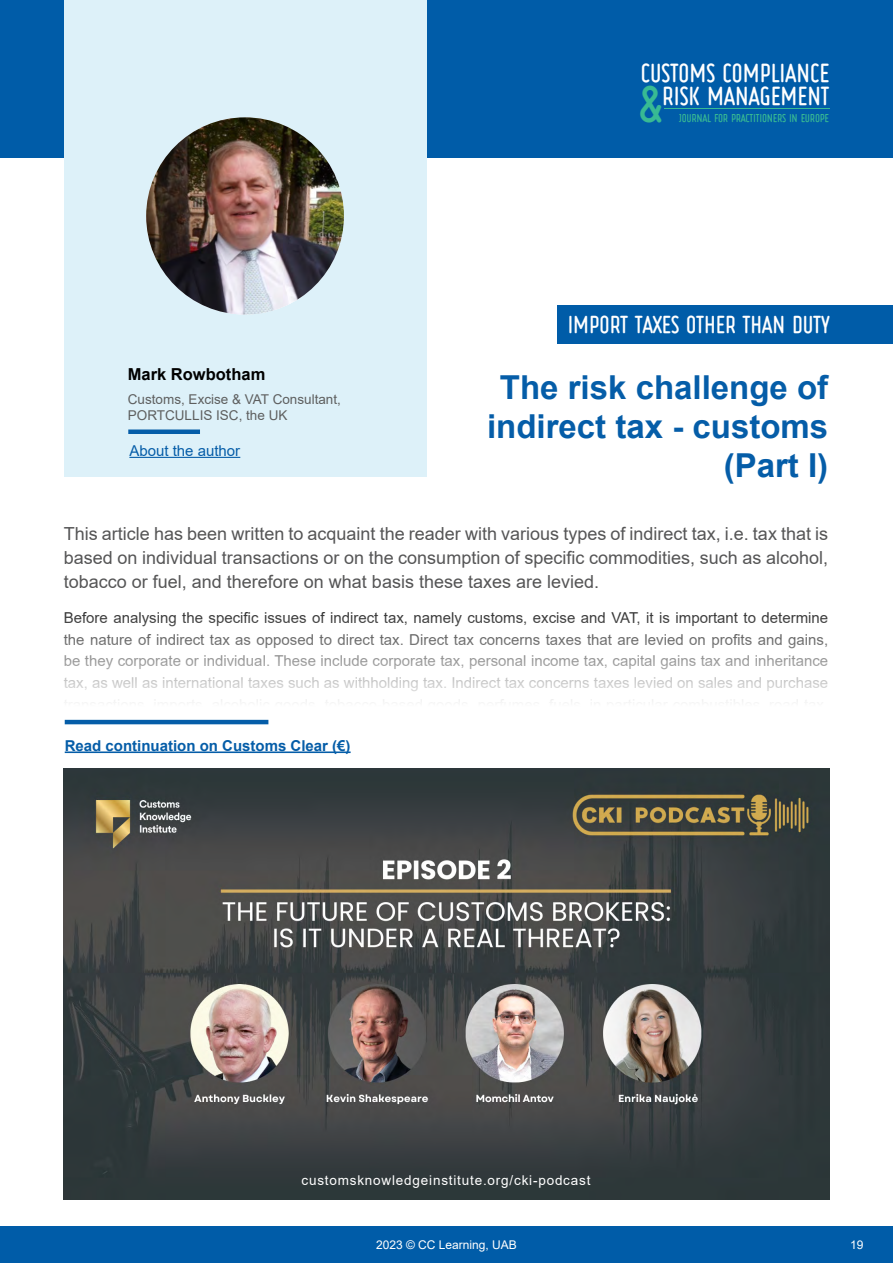
<style>
.page{position:relative;width:893px;height:1263px;background:#fff}
.page>*{position:absolute;margin:0;border:0;box-sizing:border-box;transform-origin:0 0}
.t1{font:700 38.1px "Ruler";color:#38ba93}
.t2{font:700 33px/39px "Arial";color:#055da8;text-align:right}
.t3{font:700 19.2px/23.1px "Ruler";color:#fff;text-align:right}
.t4{font:18px/24px "Arial";color:#555556;text-align:justify}
.t5{font:700 18px "Ruler";color:#fff}
.t6{font:700 16.5px "Arial";color:#000}
.t7{font:15px/21.8px "Arial";color:#000;text-align:justify}
.t8{font:700 15px "Arial";color:#055da8}
.t9{font:15px "Arial";color:#055da8}
.t10{font:13.5px/16.2px "Arial";color:#5e5f5f}
.t11{font:13.5px "Arial";letter-spacing:.06em;color:#fff}
.t12{font:12px "Arial";color:#fff}
.t13{font:700 8.4px "Ruler";color:#38ba93}
</style>
<div class="page">
<div style="left:0;top:1226px;width:893px;height:37px;background:#005ca8"></div>
<div style="left:0;top:0;width:893px;height:157px;background:#005ca8"></div>
<hr style="left:664px;top:108px;width:165px;height:1px;background:#38ba93">
<div style="left:64px;top:0;width:362px;height:477px;background:#ddf1f9"></div>
<div style="left:128px;top:429px;width:72px;height:5px;background:#055da8"></div>
<img style="left:146px;top:117px;width:198px;height:198px;border-radius:99px">
<hr style="left:129px;top:457px;width:111px;height:1px;background:#055da8">
<div style="left:557px;top:305px;width:336px;height:39px;background:#005ca8"></div>
<img style="left:64px;top:769px;width:765px;height:430px">
<hr style="left:65px;top:751px;width:286px;height:2px;background:#055da8">
<hr style="left:65px;top:720px;width:203px;height:4px;background:#055da8">
<p class="t3" style="left:640px;top:63px;width:190px">CUSTOMS COMPLIANCE<br>RISK MANAGEMENT</p>
<h1 class="t1" style="left:637px;top:86px;width:28px">&amp;</h1>
<p class="t13" style="left:679px;top:114px;width:152px">JOURNAL FOR PRACTITIONERS IN EUROPE</p>
<p class="t6" style="left:128px;top:363px;width:139px">Mark Rowbotham</p>
<p class="t10" style="left:128px;top:391px;width:215px">Customs, Excise &amp; VAT Consultant,<br>PORTCULLIS ISC, the UK</p>
<p class="t9" style="left:129px;top:440px;width:112px">About the author</p>
<p class="t5" style="left:567px;top:316px;width:263px">IMPORT TAXES OTHER THAN DUTY</p>
<h2 class="t2" style="left:487px;top:368px;width:343px">The risk challenge of indirect tax - customs (Part I)</h2>
<p class="t4" style="left:64px;top:522px;width:766px">This article has been written to acquaint the reader with various types of indirect tax, i.e. tax that is based on individual transactions or on the consumption of specific commodities, such as alcohol, tobacco or fuel, and therefore on what basis these taxes are levied.</p>
<p class="t7" style="left:64px;top:607px;width:766px">Before analysing the specific issues of indirect tax, namely customs, excise and VAT, it is important to determine the nature of indirect tax as opposed to direct tax. Direct tax concerns taxes that are levied on profits and gains, be they corporate or individual. These include corporate tax, personal income tax, capital gains tax and inheritance tax, as well as international taxes such as withholding tax. Indirect tax concerns taxes levied on sales and purchase</p>
<p class="t8" style="left:65px;top:735px;width:287px">Read continuation on Customs Clear (€)</p>
<p class="t11" style="left:301px;top:1171px;width:290px">customsknowledgeinstitute.org/cki-podcast</p>
<p class="t12" style="left:376px;top:1237px;width:142px">2023 © CC Learning, UAB</p>
<p class="t12" style="left:850px;top:1236px;width:15px">19</p>
</div>
